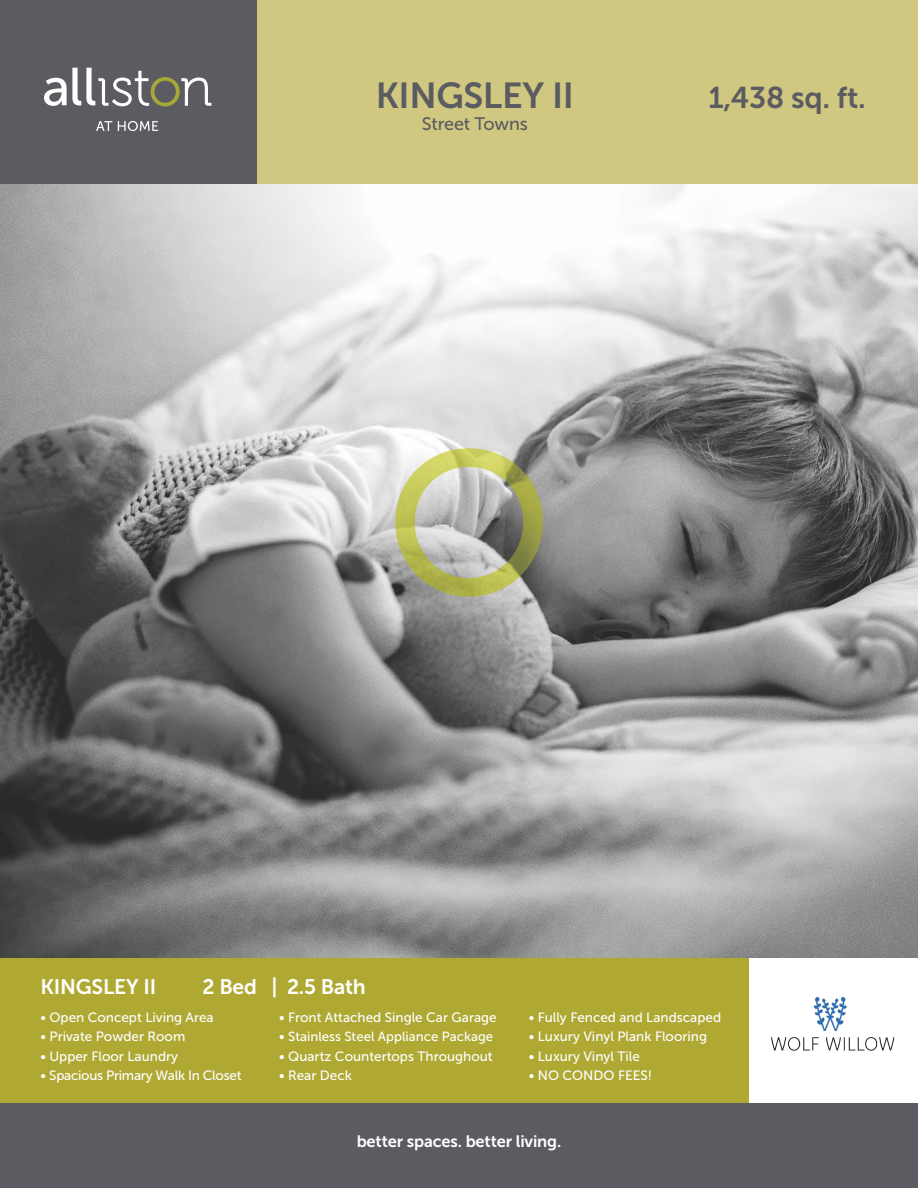
<style>
.page{position:relative;width:918px;height:1188px;background:#fff}
.page>*{position:absolute;margin:0;border:0;box-sizing:border-box;transform-origin:0 0}
.t1{font:36px "Museo Sans 700";letter-spacing:-.01em;color:#5b5c61}
.t2{font:30px "Museo Sans 700";letter-spacing:-.01em;color:#5b5c61}
.t3{font:21px "Museo Sans 700";letter-spacing:-.01em;color:#fff}
.t4{font:18px "Museo Sans 500";letter-spacing:-.01em;color:#5b5c61}
.t5{font:16.5px "Museo Sans 700";letter-spacing:-.01em;color:#fff}
.t6{font:13.5px "Museo Sans 500";color:#fff}
.t7{font:13.5px "Museo Sans 500";letter-spacing:-.02em;color:#fff}
.t8{font:13.2px "Museo Sans 500";color:#fff}
.s1{font-size:13.5px}
</style>
<div class="page">
<img style="left:0;top:184px;width:918px;height:774px">
<div style="left:0;top:0;width:257px;height:184px;background:#5b5c61"></div>
<div style="left:0;top:958px;width:918px;height:157px;background:#afa934"></div>
<div style="left:749px;top:958px;width:169px;height:157px;background:#fff"></div>
<div style="left:0;top:1103px;width:918px;height:85px;background:#5b5c61"></div>
<div style="left:257px;top:0;width:661px;height:184px;background:#d0c781"></div>
<svg style="left:44px;top:68px;width:167px;height:38px"></svg>
<svg style="left:96px;top:121px;width:62px;height:10px"></svg>
<img style="left:771px;top:996px;width:124px;height:55px">
<h1 class="t1" style="left:376px;top:76px;width:200px">KINGSLEY II</h1>
<h2 class="t2" style="left:708px;top:81px;width:159px">1,438 sq. ft.</h2>
<h3 class="t4" style="left:422px;top:114px;width:107px">Street Towns</h3>
<h3 class="t3" style="left:40px;top:975px;width:117px">KINGSLEY II</h3>
<h3 class="t3" style="left:202px;top:975px;width:165px">2 Bed | 2.5 Bath</h3>
<p class="t6" style="left:40px;top:1010px;width:175px">• Open Concept Living Area</p>
<p class="t6" style="left:40px;top:1029px;width:146px">• Private Powder Room</p>
<p class="t6" style="left:40px;top:1049px;width:139px">• Upper Floor Laundry</p>
<p class="t7" style="left:40px;top:1068px;width:203px">• Spacious Primary Walk In Closet</p>
<p class="t6" style="left:279px;top:1010px;width:219px">• Front Attached Single Car Garage</p>
<p class="t8" style="left:279px;top:1029px;width:216px"><span class="s1">•</span> Stainless Steel Appliance Package</p>
<p class="t6" style="left:279px;top:1049px;width:215px">• Quartz Countertops Throughout</p>
<p class="t6" style="left:279px;top:1068px;width:74px">• Rear Deck</p>
<p class="t6" style="left:529px;top:1010px;width:194px">• Fully Fenced and Landscaped</p>
<p class="t6" style="left:529px;top:1029px;width:180px">• Luxury Vinyl Plank Flooring</p>
<p class="t6" style="left:529px;top:1049px;width:113px">• Luxury Vinyl Tile</p>
<p class="t6" style="left:529px;top:1068px;width:125px">• NO CONDO FEES!</p>
<p class="t5" style="left:357px;top:1132px;width:206px">better spaces. better living.</p>
</div>
